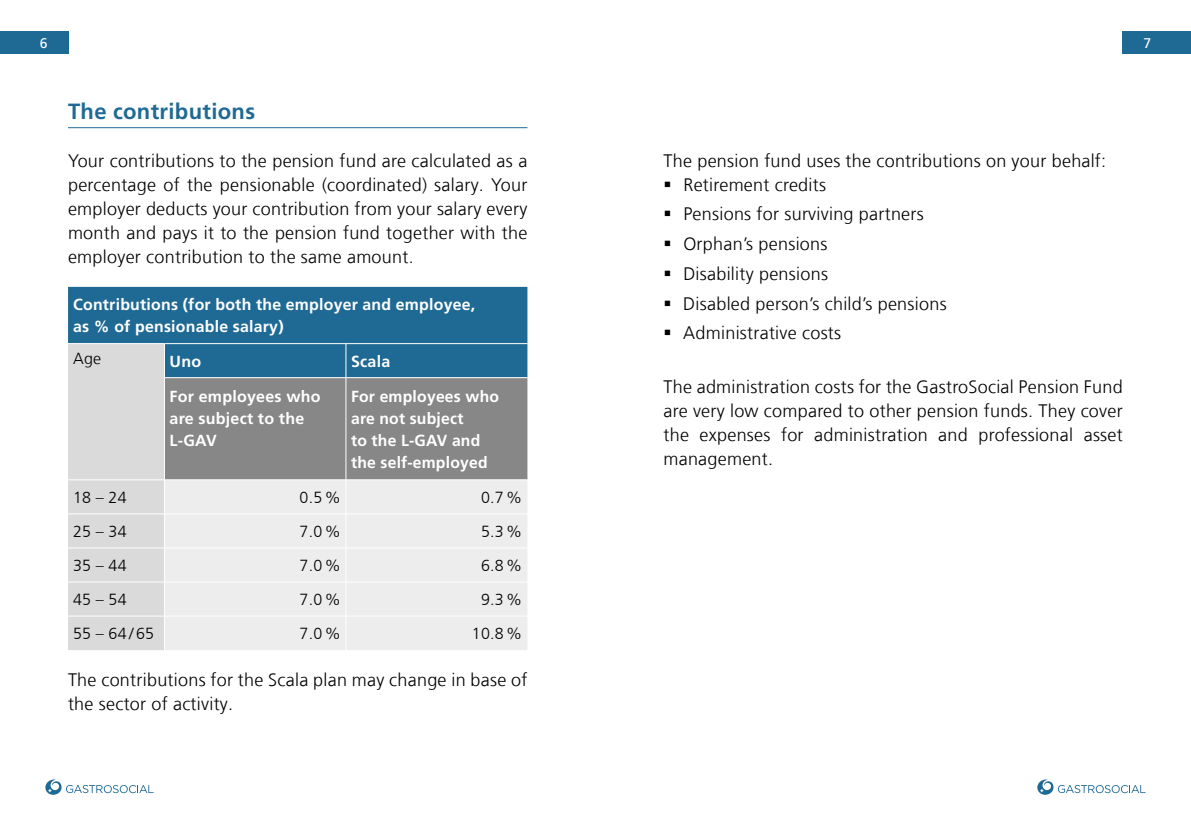
<style>
.page{position:relative;width:1191px;height:840px;background:#fff}
.page>*{position:absolute;margin:0;border:0;box-sizing:border-box;transform-origin:0 0}
.t1{font:700 22px "Frutiger LT Com";letter-spacing:.015em;color:#1f6a95}
.t2{font:300 18px/24px "Frutiger LT Com";letter-spacing:.015em;color:#000}
.t3{font:700 16px/22px "Frutiger LT Com";letter-spacing:.015em;color:#fff}
.t4{font:300 16px "Frutiger LT Com";letter-spacing:.015em;color:#000}
.t5{font:14px "Frutiger LT Com";color:#fff}
</style>
<div class="page">
<div style="left:0;top:31px;width:68px;height:22px;background:#1f6a95"></div>
<div style="left:1123px;top:31px;width:68px;height:22px;background:#1f6a95"></div>
<svg style="left:45px;top:779px;width:109px;height:15px"></svg>
<svg style="left:1037px;top:779px;width:108px;height:15px"></svg>
<hr style="left:68px;top:127px;width:459px;height:1px;background:#1f6a95">
<div style="left:68px;top:287px;width:459px;height:56px;background:#1f6a95"></div>
<svg style="left:68px;top:344px;width:459px;height:305px;background:#96a1a8"></svg>
<div style="left:165px;top:480px;width:362px;height:169px;background:#ededed"></div>
<hr style="left:164px;top:344px;width:1px;height:33px;background:#fff">
<hr style="left:345px;top:344px;width:1px;height:33px;background:#fff">
<hr style="left:164px;top:377px;width:182px;height:1px;background:#fff">
<hr style="left:164px;top:378px;width:1px;height:101px;background:#fff">
<hr style="left:346px;top:377px;width:181px;height:1px;background:#fff">
<hr style="left:345px;top:378px;width:1px;height:101px;background:#fff">
<hr style="left:68px;top:479px;width:96px;height:1px;background:#fff">
<hr style="left:164px;top:480px;width:1px;height:33px;background:#fff">
<hr style="left:68px;top:513px;width:96px;height:1px;background:#fff">
<hr style="left:164px;top:514px;width:1px;height:33px;background:#fff">
<hr style="left:68px;top:547px;width:96px;height:1px;background:#fff">
<hr style="left:164px;top:548px;width:1px;height:33px;background:#fff">
<hr style="left:68px;top:581px;width:96px;height:1px;background:#fff">
<hr style="left:164px;top:582px;width:1px;height:33px;background:#fff">
<hr style="left:68px;top:615px;width:96px;height:1px;background:#fff">
<hr style="left:164px;top:616px;width:1px;height:33px;background:#fff">
<hr style="left:345px;top:480px;width:1px;height:33px;background:#fff">
<hr style="left:164px;top:513px;width:182px;height:1px;background:#fff">
<hr style="left:346px;top:513px;width:181px;height:1px;background:#fff">
<hr style="left:345px;top:514px;width:1px;height:33px;background:#fff">
<hr style="left:164px;top:547px;width:182px;height:1px;background:#fff">
<hr style="left:346px;top:547px;width:181px;height:1px;background:#fff">
<hr style="left:345px;top:548px;width:1px;height:33px;background:#fff">
<hr style="left:164px;top:581px;width:182px;height:1px;background:#fff">
<hr style="left:346px;top:581px;width:181px;height:1px;background:#fff">
<hr style="left:345px;top:582px;width:1px;height:33px;background:#fff">
<hr style="left:164px;top:615px;width:182px;height:1px;background:#fff">
<hr style="left:346px;top:615px;width:181px;height:1px;background:#fff">
<hr style="left:345px;top:616px;width:1px;height:33px;background:#fff">
<hr style="left:164px;top:479px;width:182px;height:1px;background:#fff">
<hr style="left:346px;top:479px;width:181px;height:1px;background:#fff">
<p class="t5" style="left:40px;top:34px;width:9px">6</p>
<p class="t5" style="left:1143px;top:34px;width:9px">7</p>
<p class="t1" style="left:68px;top:97px;width:189px">The contributions</p>
<p class="t2" style="left:68px;top:148px;width:461px;text-align:justify">Your contributions to the pension fund are calculated as a percentage of the pensionable (coordinated) salary. Your employer deducts your contribution from your salary every month and pays it to the pension fund together with the employer contribution to the same amount.</p>
<p class="t3" style="left:73px;top:293px;width:403px">Contributions (for both the employer and employee, as % of pensionable salary)</p>
<p class="t4" style="left:73px;top:348px;width:30px">Age</p>
<p class="t3" style="left:170px;top:350px;width:33px">Uno</p>
<p class="t3" style="left:351px;top:350px;width:41px">Scala</p>
<p class="t3" style="left:170px;top:385px;width:152px">For employees who are subject to the<br>L-GAV</p>
<p class="t3" style="left:351px;top:385px;width:149px">For employees who are not subject<br>to the L-GAV and the self-employed</p>
<p class="t4" style="left:73px;top:487px;width:55px">18 – 24</p>
<p class="t4" style="left:300px;top:487px;width:43px">0.5%</p>
<p class="t4" style="left:481px;top:487px;width:43px">0.7%</p>
<p class="t4" style="left:73px;top:521px;width:55px">25 – 34</p>
<p class="t4" style="left:300px;top:521px;width:43px">7.0%</p>
<p class="t4" style="left:481px;top:521px;width:43px">5.3%</p>
<p class="t4" style="left:73px;top:555px;width:55px">35 – 44</p>
<p class="t4" style="left:300px;top:555px;width:43px">7.0%</p>
<p class="t4" style="left:481px;top:555px;width:43px">6.8%</p>
<p class="t4" style="left:73px;top:589px;width:55px">45 – 54</p>
<p class="t4" style="left:300px;top:589px;width:43px">7.0%</p>
<p class="t4" style="left:481px;top:589px;width:43px">9.3%</p>
<p class="t4" style="left:73px;top:623px;width:82px">55 – 64 / 65</p>
<p class="t4" style="left:300px;top:623px;width:43px">7.0%</p>
<p class="t4" style="left:472px;top:623px;width:52px">10.8%</p>
<p class="t2" style="left:68px;top:667px;width:461px">The contributions for the Scala plan may change in base of the sector of activity.</p>
<p class="t2" style="left:683px;top:148px;width:424px;text-indent:-20px">The pension fund uses the contributions on your behalf:<br>Retirement credits</p>
<p class="t2" style="left:683px;top:199px;width:265px;line-height:29.6px">Pensions for surviving partners<br>Orphan’s pensions<br>Disability pensions<br>Disabled person’s child’s pensions<br>Administrative costs</p>
<p class="t2" style="left:663px;top:374px;width:461px;text-align:justify">The administration costs for the GastroSocial Pension Fund are very low compared to other pension funds. They cover the expenses for administration and professional asset management.</p>
</div>
